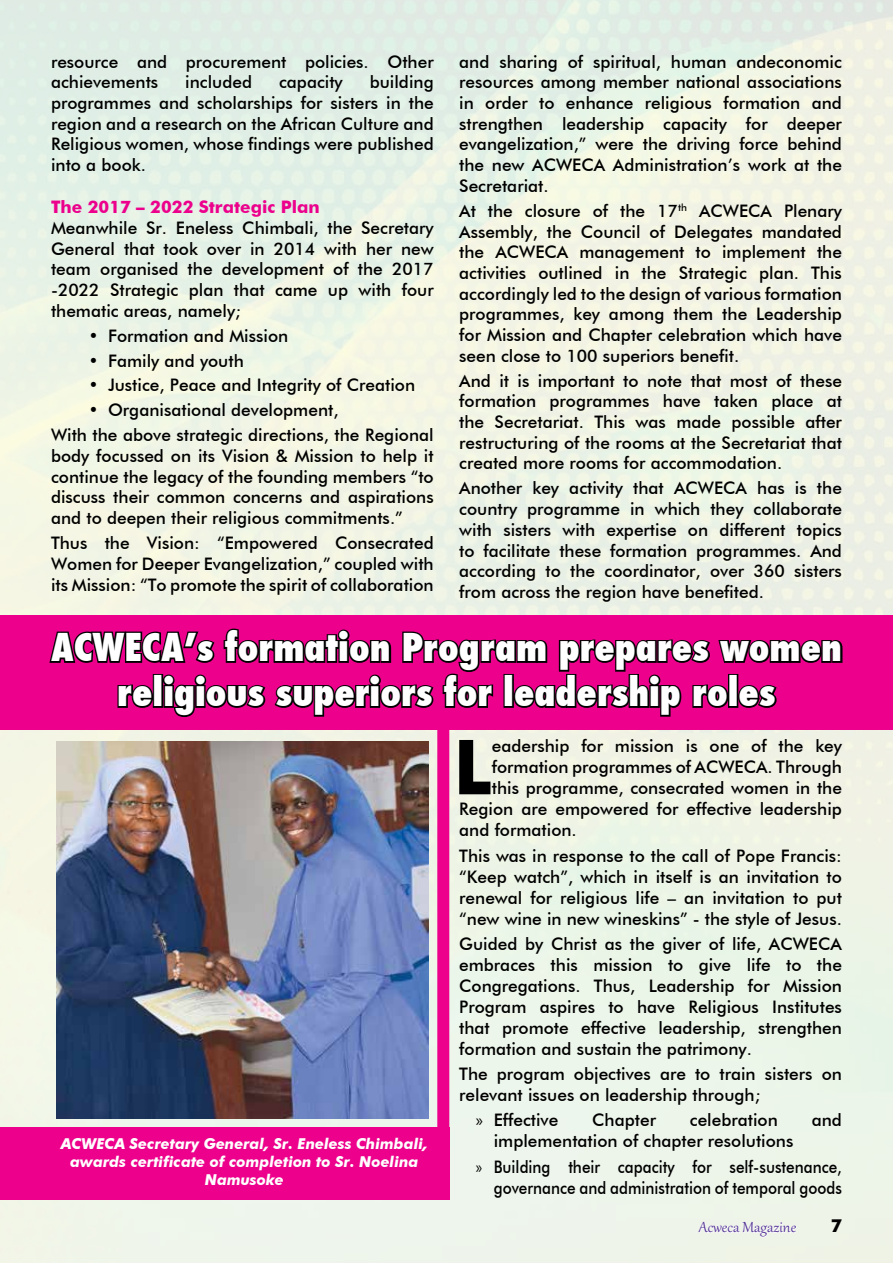
<style>
.page{position:relative;width:893px;height:1263px;background:#fff}
.page>*{position:absolute;margin:0;border:0;box-sizing:border-box;transform-origin:0 0}
.t1{font:700 76.05px "Futura BT";color:#000;scale:.94 1}
.t2{font:800 condensed 37.5px/45px "Futura";color:#fff;text-align:center}
.t3{font:18px "Gabriola";color:#513293}
.t4{font:700 18px "Futura BT";color:#000}
.t5{font:500 17.25px/20.7px "Futura BT";color:#000;text-align:justify}
.t6{font:500 17.25px "Futura BT";color:#000;scale:.89 1}
.t7{font:700 17.25px "Futura BT";color:#ec008c}
.t8{font:italic 700 15px/18px "Futura BT";color:#fff;text-align:center}
.s1{font-family:"Myriad Pro";font-weight:400}
</style>
<div class="page">
<img style="left:0;top:0;width:893px;height:1263px">
<svg style="left:698px;top:1221px;width:99px;height:16px"></svg>
<div style="left:0;top:615px;width:893px;height:115px;background:#ec008c"></div>
<svg style="left:48px;top:572px;width:796px;height:145px"></svg>
<img style="left:56px;top:741px;width:372px;height:377px">
<div style="left:437px;top:727px;width:12px;height:459px;background:#ec008c"></div>
<div style="left:0;top:1127px;width:450px;height:72px;background:#ec008c"></div>
<p class="t5" style="left:51px;top:51px;width:384px">resource and procurement policies. Other achievements</p>
<p class="t5" style="left:51px;top:72px;width:384px;text-indent:319px">building programmes and scholarships for sisters in the region and a research on the African Culture and Religious women, whose findings were published into a book.</p>
<p class="t7" style="left:51px;top:196px;width:270px">The 2017 – 2022 Strategic Plan</p>
<p class="t5" style="left:51px;top:217px;width:384px">Meanwhile Sr. Eneless Chimbali, the Secretary General that took over in 2014 with her new team organised the development of the 2017 -2022 Strategic plan that came up with four thematic areas, namely;</p>
<p class="t5" style="left:89px;top:325px;width:201px">• Formation and Mission</p>
<p class="t5" style="left:89px;top:350px;width:157px">• Family and youth</p>
<p class="t5" style="left:89px;top:375px;width:328px">• Justice, Peace and Integrity of Creation</p>
<p class="t5" style="left:51px;top:398px;width:384px;line-height:24.9px;text-indent:38px">• Organisational development,<br>With the above strategic directions, the Regional</p>
<p class="t5" style="left:51px;top:445px;width:384px">body focussed on its Vision &amp; Mission to help it continue the legacy of the founding members “to discuss their common concerns and aspirations and to deepen their religious commitments.”</p>
<p class="t5" style="left:51px;top:532px;width:384px">Thus the Vision: “Empowered Consecrated Women for Deeper Evangelization,” coupled with its Mission: “To promote the spirit of collaboration</p>
<p class="t5" style="left:185px;top:72px;width:68px">included</p>
<p class="t5" style="left:279px;top:72px;width:65px">capacity</p>
<p class="t5" style="left:459px;top:51px;width:384px">and sharing of spiritual, human andeconomic resources among member national associations in order to enhance religious formation and strengthen leadership capacity for deeper evangelization,” were the driving force behind the new ACWECA Administration’s work at the Secretariat.</p>
<p class="t5" style="left:459px;top:200px;width:384px">At the closure of the 17<sup>th</sup> ACWECA Plenary Assembly, the Council of Delegates mandated the ACWECA management to implement the activities outlined in the Strategic plan. This accordingly led to the design of various formation programmes, key among them the Leadership for Mission and Chapter celebration which have seen close to 100 superiors benefit.</p>
<p class="t5" style="left:459px;top:370px;width:384px">And it is important to note that most of these formation programmes have taken place at the Secretariat. This was made possible after restructuring of the rooms at the Secretariat that created more rooms for accommodation.</p>
<p class="t5" style="left:459px;top:478px;width:384px">Another key activity that ACWECA has is the country programme in which they collaborate with sisters with expertise on different topics to facilitate these formation programmes. And according to the coordinator, over 360 sisters from across the region have benefited.</p>
<h2 class="t2" style="left:51px;top:625px;width:792px">ACWECA’s formation Program prepares women religious superiors for leadership roles</h2>
<p class="t8" style="left:61px;top:1134px;width:368px">ACWECA Secretary General, Sr. Eneless Chimbali, awards certificate of completion to Sr. Noelina<br>Namusoke</p>
<h1 class="t1" style="left:454px;top:721px;width:42px">L</h1>
<p class="t5" style="left:492px;top:736px;width:352px">eadership for mission is one of the key</p>
<p class="t5" style="left:492px;top:757px;width:352px">formation programmes of ACWECA. Through</p>
<p class="t5" style="left:492px;top:778px;width:352px">this programme, consecrated women in the</p>
<p class="t5" style="left:459px;top:799px;width:384px">Region are empowered for effective leadership</p>
<p class="t5" style="left:459px;top:820px;width:119px">and formation.</p>
<p class="t5" style="left:459px;top:845px;width:384px">This was in response to the call of Pope Francis: “Keep watch”, which in itself is an invitation to renewal for religious life – an invitation to put “new wine in new wineskins” - the style of Jesus.</p>
<p class="t5" style="left:459px;top:933px;width:384px">Guided by Christ as the giver of life, ACWECA embraces this mission to give life to the Congregations. Thus, Leadership for Mission Program aspires to have Religious Institutes that promote effective leadership, strengthen formation and sustain the patrimony.</p>
<p class="t5" style="left:459px;top:1063px;width:384px">The program objectives are to train sisters on relevant issues on leadership through;</p>
<p class="t5" style="left:476px;top:1110px;width:84px"><span class="s1">»</span> Effective</p>
<p class="t5" style="left:592px;top:1110px;width:65px">Chapter</p>
<p class="t5" style="left:690px;top:1110px;width:89px">celebration</p>
<p class="t5" style="left:812px;top:1110px;width:32px">and</p>
<p class="t5" style="left:476px;top:1128px;width:368px;line-height:25.3px;text-indent:18px">implementation of chapter resolutions<br><span class="s1">»</span> Building their capacity for self-sustenance,</p>
<p class="t6" style="left:494px;top:1177px;width:393px">governance and administration of temporal goods</p>
<p class="t3" style="left:699px;top:1215px;width:99px">Acweca Magazine</p>
<p class="t4" style="left:831px;top:1215px;width:13px">7</p>
</div>
